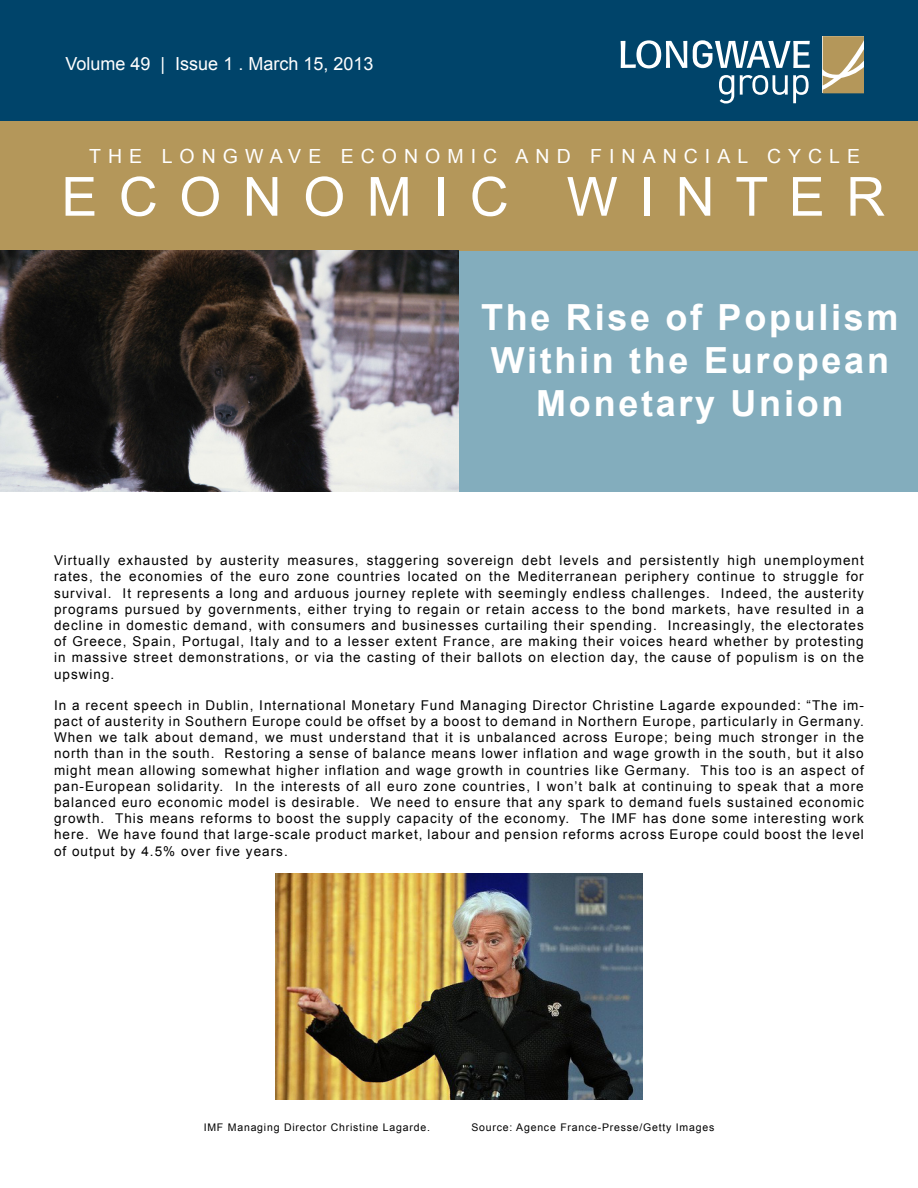
<style>
.page{position:relative;width:918px;height:1188px;background:#fff}
.page>*{position:absolute;margin:0;border:0;box-sizing:border-box;transform-origin:0 0}
.t1{font:54px "Arial";color:#fff}
.t2{font:700 36px/43.2px "Arial";letter-spacing:.075em;color:#fff;text-align:center}
.t3{font:19.5px "Arial";letter-spacing:.36em;color:#fff}
.t4{font:18px "Arial";color:#fff}
.t5{font:13.5px/16.2px "Arial";letter-spacing:.075em;color:#000;text-align:justify}
.t6{font:10.5px "Arial";letter-spacing:.075em;color:#000}
</style>
<div class="page">
<div style="left:457px;top:249px;width:461px;height:243px;background:#83adbd"></div>
<div style="left:0;top:0;width:918px;height:123px;background:#00446a"></div>
<div style="left:0;top:122px;width:918px;height:129px;background:#b4975a"></div>
<img style="left:276px;top:873px;width:366px;height:227px">
<svg style="left:621px;top:40px;width:66px;height:28px"></svg>
<svg style="left:693px;top:40px;width:117px;height:28px"></svg>
<svg style="left:719px;top:75px;width:15px;height:29px"></svg>
<svg style="left:740px;top:75px;width:69px;height:28px"></svg>
<svg style="left:823px;top:36px;width:41px;height:57px;background:#c1a977"></svg>
<img style="left:0;top:250px;width:458px;height:241px">
<h3 class="t4" style="left:66px;top:52px;width:309px">Volume 49 | Issue 1 . March 15, 2013</h3>
<h3 class="t3" style="left:89px;top:143px;width:772px">THE LONGWAVE ECONOMIC AND FINANCIAL CYCLE</h3>
<h1 class="t1" style="left:61px;top:161px;width:825px">E C O N O M I C W I N T E R</h1>
<h2 class="t2" style="left:481px;top:297px;width:419px">The Rise of Populism<br>Within the European<br>Monetary Union</h2>
<p class="t5" style="left:54px;top:552px;width:812px">Virtually exhausted by austerity measures, staggering sovereign debt levels and persistently high unemployment rates, the economies of the euro zone countries located on the Mediterranean periphery continue to struggle for survival. It represents a long and arduous journey replete with seemingly endless challenges. Indeed, the austerity programs pursued by governments, either trying to regain or retain access to the bond markets, have resulted in a decline in domestic demand, with consumers and businesses curtailing their spending. Increasingly, the electorates of Greece, Spain, Portugal, Italy and to a lesser extent France, are making their voices heard whether by protesting in massive street demonstrations, or via the casting of their ballots on election day, the cause of populism is on the upswing.</p>
<p class="t5" style="left:54px;top:697px;width:811px">In a recent speech in Dublin, International Monetary Fund Managing Director Christine Lagarde expounded: “The im&shy;pact of austerity in Southern Europe could be offset by a boost to demand in Northern Europe, particularly in Germany.<br>When we talk about demand, we must understand that it is unbalanced across Europe; being much stronger in the north than in the south. Restoring a sense of balance means lower inflation and wage growth in the south, but it also might mean allowing somewhat higher inflation and wage growth in countries like Germany. This too is an aspect of pan-European solidarity. In the interests of all euro zone countries, I won’t balk at continuing to speak that a more balanced euro economic model is desirable. We need to ensure that any spark to demand fuels sustained economic growth. This means reforms to boost the supply capacity of the economy. The IMF has done some interesting work here. We have found that large-scale product market, labour and pension reforms across Europe could boost the level of output by 4.5% over five years.</p>
<p class="t6" style="left:204px;top:1120px;width:228px">IMF Managing Director Christine Lagarde.</p>
<p class="t6" style="left:471px;top:1120px;width:244px">Source: Agence France-Presse/Getty Images</p>
</div>
